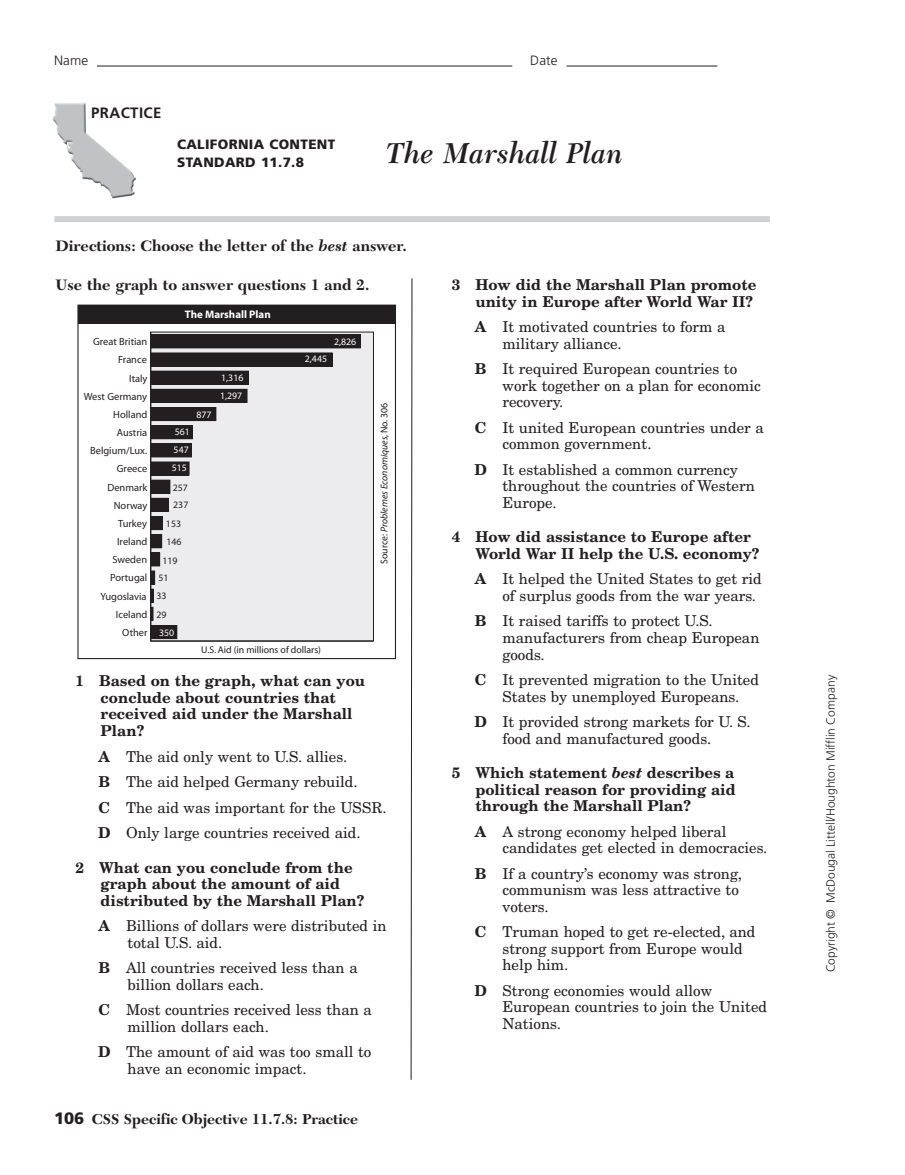
<style>
.page{position:relative;width:905px;height:1175px;background:#fff}
.page>*{position:absolute;margin:0;border:0;box-sizing:border-box;transform-origin:0 0}
.t1{font:italic 600 30px "New Caledonia";color:#231f20}
.t2{font:700 15.75px "New Caledonia";color:#231f20}
.t3{font:15px/16.5px "New Century Schlbk";color:#231f20}
.t4{font:700 15px/16.5px "New Century Schlbk";color:#231f20}
.t5{font:700 15px "New Caledonia";color:#231f20}
.t6{font:700 15px "Frutiger";letter-spacing:.025em;color:#231f20}
.t7{font:900 13.5px/18px "Frutiger";letter-spacing:.025em;color:#231f20}
.t8{font:300 13.5px "Frutiger";letter-spacing:.01em;color:#231f20}
.t9{font:300 12px "Frutiger";color:#231f20}
.t10{font:700 10.95px "Myriad";color:#fff}
.t11{font:10.35px "Myriad";color:#231f20}
.t12{font:9.75px/17.1px "Myriad";color:#231f20}
.t13{font:9.75px/18.8px "Myriad";color:#fff}
.t14{font:italic 9.75px "Myriad";color:#231f20}
.s1{font-style:italic}
.s2{font-size:10.35px}
.s3{font-style:normal}
.s4{font-weight:700}
.s5{font-family:"Frutiger";font-weight:900;font-size:16.5px}
</style>
<div class="page">
<hr style="left:97px;top:66px;width:415px;height:1px;background:#231f20">
<hr style="left:566px;top:66px;width:151px;height:1px;background:#231f20">
<img style="left:52px;top:103px;width:84px;height:96px">
<div style="left:54px;top:216px;width:716px;height:6px;background:#d1d2d4"></div>
<svg style="left:410px;top:278px;width:3px;height:802px"></svg>
<div style="left:150px;top:332px;width:223px;height:309px;background:#ececee"></div>
<hr style="left:151px;top:640px;width:222px;height:1px;background:#231f20">
<hr style="left:150px;top:332px;width:1px;height:309px;background:#231f20">
<div style="left:151px;top:335px;width:209px;height:13px;background:#231f20"></div>
<div style="left:150px;top:334px;width:210px;height:14px;border:1px solid #231f20"></div>
<div style="left:151px;top:353px;width:181px;height:13px;background:#231f20"></div>
<div style="left:151px;top:371px;width:97px;height:13px;background:#231f20"></div>
<div style="left:151px;top:389px;width:96px;height:13px;background:#231f20"></div>
<div style="left:150px;top:389px;width:97px;height:14px;border:1px solid #231f20"></div>
<div style="left:151px;top:407px;width:65px;height:13px;background:#231f20"></div>
<div style="left:150px;top:407px;width:66px;height:14px;border:1px solid #231f20"></div>
<div style="left:151px;top:425px;width:41px;height:14px;background:#231f20"></div>
<div style="left:151px;top:444px;width:40px;height:13px;background:#231f20"></div>
<div style="left:150px;top:443px;width:42px;height:14px;border:1px solid #231f20"></div>
<div style="left:151px;top:462px;width:38px;height:13px;background:#231f20"></div>
<div style="left:151px;top:480px;width:19px;height:13px;background:#231f20"></div>
<div style="left:151px;top:498px;width:17px;height:13px;background:#231f20"></div>
<div style="left:150px;top:498px;width:19px;height:13px;border:1px solid #231f20"></div>
<div style="left:151px;top:516px;width:11px;height:13px;background:#231f20"></div>
<div style="left:150px;top:516px;width:12px;height:14px;border:1px solid #231f20"></div>
<div style="left:151px;top:534px;width:11px;height:14px;background:#231f20"></div>
<div style="left:151px;top:553px;width:9px;height:13px;background:#231f20"></div>
<div style="left:150px;top:552px;width:10px;height:14px;border:1px solid #231f20"></div>
<hr style="left:151px;top:571px;width:4px;height:13px;background:#231f20">
<svg style="left:151px;top:589px;width:2px;height:31px"></svg>
<div style="left:151px;top:625px;width:26px;height:13px;background:#231f20"></div>
<div style="left:150px;top:625px;width:27px;height:14px;border:1px solid #231f20"></div>
<div style="left:78px;top:305px;width:317px;height:18px;background:#231f20"></div>
<div style="left:77px;top:304px;width:319px;height:355px;border:1px solid #231f20"></div>
<p class="t8" style="left:54px;top:52px;width:36px">Name</p>
<p class="t8" style="left:530px;top:52px;width:29px">Date</p>
<p class="t6" style="left:91px;top:104px;width:72px">PRACTICE</p>
<p class="t7" style="left:177px;top:135px;width:160px">CALIFORNIA CONTENT<br>STANDARD 11.7.8</p>
<h1 class="t1" style="left:386px;top:136px;width:239px">The Marshall Plan</h1>
<p class="t2" style="left:56px;top:236px;width:353px">Directions: Choose the letter of the <span class="s1">best</span> answer.</p>
<p class="t2" style="left:56px;top:276px;width:315px">Use the graph to answer questions 1 and 2.</p>
<p class="t11" style="left:93px;top:337px;width:56px">Great Britian</p>
<p class="t11" style="left:118px;top:355px;width:30px">France</p>
<p class="t11" style="left:129px;top:373px;width:20px">Italy</p>
<p class="t11" style="left:84px;top:391px;width:65px">West Germany</p>
<p class="t11" style="left:113px;top:409px;width:36px">Holland</p>
<p class="t11" style="left:117px;top:427px;width:32px">Austria</p>
<p class="t11" style="left:90px;top:445px;width:59px">Belgium/Lux.</p>
<p class="t11" style="left:117px;top:464px;width:32px">Greece</p>
<p class="t11" style="left:107px;top:482px;width:42px">Denmark</p>
<p class="t11" style="left:114px;top:500px;width:35px">Norway</p>
<p class="t11" style="left:118px;top:518px;width:30px">Turkey</p>
<p class="t11" style="left:117px;top:536px;width:32px">Ireland</p>
<p class="t11" style="left:112px;top:554px;width:36px">Sweden</p>
<p class="t11" style="left:110px;top:573px;width:39px">Portugal</p>
<p class="t11" style="left:100px;top:591px;width:48px">Yugoslavia</p>
<p class="t11" style="left:116px;top:609px;width:33px">Iceland</p>
<p class="t11" style="left:122px;top:627px;width:27px">Other</p>
<p class="t10" style="left:185px;top:308px;width:87px">The Marshall Plan</p>
<p class="t13" style="left:174px;top:424px;width:18px;line-height:17.4px">561<br>547</p>
<p class="t13" style="left:172px;top:459px;width:17px">515</p>
<p class="t12" style="left:173px;top:479px;width:17px">257</p>
<p class="t12" style="left:173px;top:497px;width:17px">237</p>
<p class="t12" style="left:166px;top:515px;width:17px">153</p>
<p class="t12" style="left:166px;top:533px;width:17px">146</p>
<p class="t12" style="left:158px;top:552px;width:21px;text-indent:4px">119<br>51</p>
<p class="t12" style="left:156px;top:587px;width:12px;line-height:18.6px">33<br>29</p>
<p class="t13" style="left:159px;top:623px;width:17px">350</p>
<p class="t13" style="left:196px;top:405px;width:17px">877</p>
<p class="t13" style="left:220px;top:368px;width:25px">1,316<br>1,297</p>
<p class="t13" style="left:305px;top:350px;width:24px">2,445</p>
<p class="t13" style="left:334px;top:332px;width:24px">2,826</p>
<p class="t12" style="left:201px;top:641px;width:147px">U.S. Aid (in millions of dollars) <span class="s2">2500</span></p>
<p class="t11" style="left:214px;top:645px;width:23px">1000</p>
<p class="t11" style="left:251px;top:645px;width:23px">1500</p>
<p class="t11" style="left:288px;top:645px;width:23px">2000</p>
<p class="t14" style="left:379px;top:563px;width:162px;rotate:-90deg"><span class="s3">Source:</span> Problemes Economiques<span class="s3">, No. 306</span></p>
<p class="t4" style="left:100px;top:672px;width:266px;text-indent:-25px">1 Based on the graph, what can you conclude about countries that received aid under the Marshall<br>Plan?</p>
<p class="t3" style="left:98px;top:743px;width:290px;line-height:25.5px"><span class="s4">A</span> The aid only went to U.S. allies.<br><span class="s4">B</span> The aid helped Germany rebuild.<br><span class="s4">C</span> The aid was important for the USSR.<br><span class="s4">D</span> Only large countries received aid.</p>
<p class="t4" style="left:101px;top:858px;width:265px;text-indent:-25px">2 What can you conclude from the graph about the amount of aid distributed by the Marshall Plan?</p>
<p class="t3" style="left:127px;top:917px;width:260px;text-indent:-29px"><span class="s4">A</span> Billions of dollars were distributed in total U.S. aid.</p>
<p class="t3" style="left:128px;top:959px;width:232px;text-indent:-29px"><span class="s4">B</span> All countries received less than a billion dollars each.</p>
<p class="t3" style="left:128px;top:1001px;width:246px;text-indent:-29px"><span class="s4">C</span> Most countries received less than a million dollars each.</p>
<p class="t3" style="left:128px;top:1043px;width:245px;text-indent:-29px"><span class="s4">D</span> The amount of aid was too small to have an economic impact.</p>
<p class="t5" style="left:54px;top:1110px;width:305px"><span class="s5">106</span> CSS Specific Objective 11.7.8: Practice</p>
<p class="t4" style="left:452px;top:276px;width:306px;text-align:right">3 How did the Marshall Plan promote unity in Europe after World War II?</p>
<p class="t3" style="left:502px;top:319px;width:224px;text-indent:-27px"><span class="s4">A</span> It motivated countries to form a military alliance.</p>
<p class="t3" style="left:502px;top:361px;width:260px;text-indent:-28px"><span class="s4">B</span> It required European countries to work together on a plan for economic recovery.</p>
<p class="t3" style="left:502px;top:419px;width:263px;text-indent:-28px"><span class="s4">C</span> It united European countries under a common government.</p>
<p class="t3" style="left:502px;top:461px;width:254px;text-indent:-28px"><span class="s4">D</span> It established a common currency throughout the countries of Western<br>Europe.</p>
<p class="t4" style="left:475px;top:528px;width:285px;text-indent:-24px">4 How did assistance to Europe after<br>World War II help the U.S. economy?</p>
<p class="t3" style="left:502px;top:571px;width:261px;text-indent:-27px"><span class="s4">A</span> It helped the United States to get rid of surplus goods from the war years.</p>
<p class="t3" style="left:502px;top:613px;width:258px;text-indent:-28px"><span class="s4">B</span> It raised tariffs to protect U.S. manufacturers from cheap European goods.</p>
<p class="t3" style="left:475px;top:671px;width:286px;text-align:center"><span class="s4">C</span> It prevented migration to the United<br>States by unemployed Europeans.</p>
<p class="t3" style="left:502px;top:713px;width:249px;text-indent:-28px"><span class="s4">D</span> It provided strong markets for U. S. food and manufactured goods.</p>
<p class="t4" style="left:475px;top:764px;width:262px;text-align:justify;text-indent:-24px">5 Which statement <span class="s1">best</span> describes a political reason for providing aid through the Marshall Plan?</p>
<p class="t3" style="left:502px;top:823px;width:266px;text-indent:-27px"><span class="s4">A</span> A strong economy helped liberal candidates get elected in democracies.</p>
<p class="t3" style="left:502px;top:865px;width:241px;text-indent:-28px"><span class="s4">B</span> If a country’s economy was strong, communism was less attractive to voters.</p>
<p class="t3" style="left:502px;top:923px;width:254px;text-indent:-28px"><span class="s4">C</span> Truman hoped to get re-elected, and strong support from Europe would help him.</p>
<p class="t3" style="left:502px;top:982px;width:266px;text-indent:-28px"><span class="s4">D</span> Strong economies would allow<br>European countries to join the United<br>Nations.</p>
<p class="t9" style="left:823px;top:972px;width:299px;rotate:-90deg">Copyright © McDougal Littell/Houghton Mifflin Company</p>
</div>
